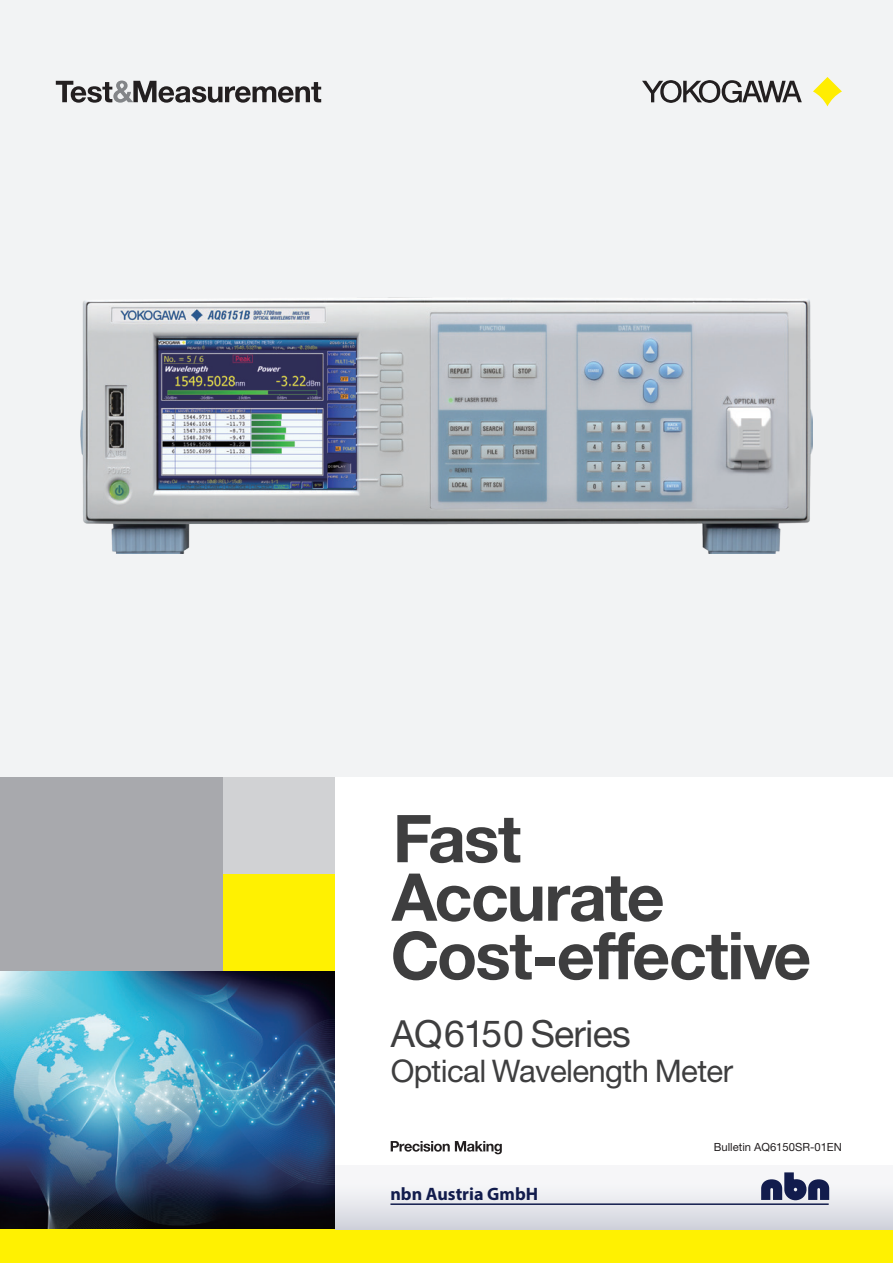
<style>
.page{position:relative;width:893px;height:1263px;background:#fff}
.page>*{position:absolute;margin:0;border:0;box-sizing:border-box;transform-origin:0 0}
.タイトル-大{font:700 66px "Helvetica Neue LT Std";letter-spacing:-.02em;color:#3e3e3f}
.Product_name{font:37.35px "Helvetica Neue LT Std";letter-spacing:-.02em;color:#3e3e3f}
.Category{font:31.2px "Helvetica Neue LT Std";letter-spacing:-.02em;color:#3e3e3f}
.t1{font:700 18px "Myriad Pro";color:#121c4d}
.t2{font:11.25px "Helvetica Neue LT Std";color:#231f20}
</style>
<div class="page">
<div style="left:0;top:0;width:893px;height:777px;background:#f2f3f4"></div>
<div style="left:0;top:777px;width:223px;height:194px;background:#a8a9ad"></div>
<div style="left:223px;top:777px;width:112px;height:97px;background:#d1d2d4"></div>
<div style="left:223px;top:874px;width:112px;height:97px;background:#fff101"></div>
<div style="left:0;top:1229px;width:893px;height:34px;background:#fff101"></div>
<svg style="left:56px;top:81px;width:265px;height:22px"></svg>
<svg style="left:813px;top:77px;width:29px;height:29px"></svg>
<svg style="left:642px;top:80px;width:160px;height:23px"></svg>
<svg style="left:391px;top:1141px;width:111px;height:13px"></svg>
<img style="left:0;top:971px;width:335px;height:258px">
<img style="left:80px;top:297px;width:733px;height:256px">
<div style="left:335px;top:1165px;width:558px;height:64px;background:linear-gradient(to bottom,#fff,#d5d7df)"></div>
<svg style="left:761px;top:1172px;width:68px;height:28px"></svg>
<hr style="left:391px;top:1203px;width:437px;height:2px;background:#121c4d">
<p class="タイトル-大" style="left:393px;top:798px;width:130px">Fast</p>
<p class="タイトル-大" style="left:392px;top:856px;width:274px">Accurate</p>
<p class="タイトル-大" style="left:391px;top:915px;width:422px">Cost-effective</p>
<p class="Product_name" style="left:391px;top:1011px;width:242px">AQ6150 Series</p>
<p class="Category" style="left:391px;top:1052px;width:344px">Optical Wavelength Meter</p>
<p class="t1" style="left:390px;top:1182px;width:149px">nbn Austria GmbH</p>
<p class="t2" style="left:714px;top:1141px;width:130px">Bulletin AQ6150SR-01EN</p>
</div>
